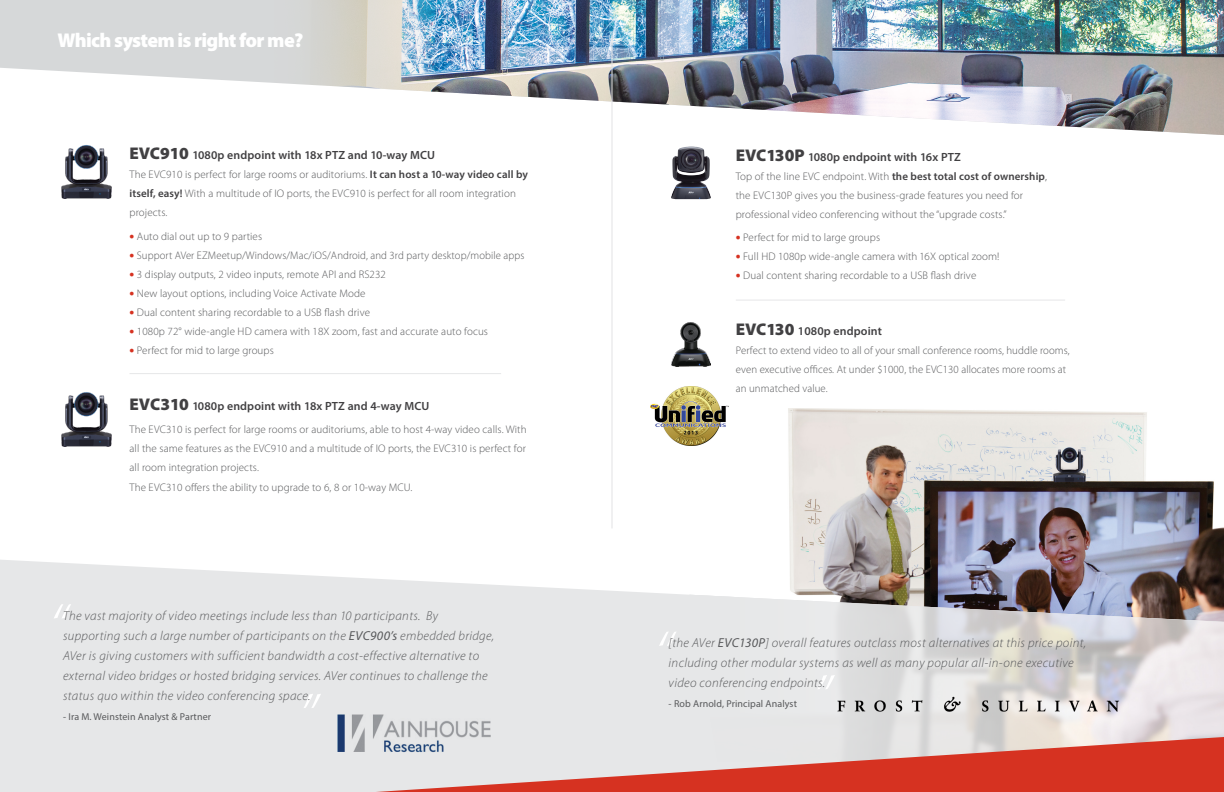
<style>
.page{position:relative;width:1224px;height:792px;background:#fff}
.page>*{position:absolute;margin:0;border:0;box-sizing:border-box;transform-origin:0 0}
.t1{font:italic 300 65px "Myriad Pro";color:#fff}
.t2{font:900 20px "Myriad Pro";letter-spacing:-.035em;color:#fff}
.t3{font:italic 300 13px/20px "Myriad Pro";letter-spacing:.025em;color:#58595b}
.t4{font:600 11.9px "Myriad Pro";letter-spacing:.01em;color:#414042}
.t5{font:300 11px/19px "Myriad Pro";letter-spacing:.01em;color:#58595b}
.t6{font:10px "Myriad Pro";letter-spacing:.01em;color:#58595b}
.s1{font-weight:900;font-size:17px}
.s2{font-weight:600;color:#414042}
.s3{font-weight:900;font-size:13.2px;color:#d63221}
.s4{font-weight:400}
.s5{color:#414042}
</style>
<div class="page">
<svg style="left:0;top:560px;width:693px;height:232px;background:#e8e9e9"></svg>
<img style="left:788px;top:408px;width:436px;height:187px">
<img style="left:690px;top:595px;width:534px;height:142px">
<svg style="left:0;top:0;width:612px;height:136px;fill:#d6d8d9"></svg>
<img style="left:264px;top:0;width:960px;height:135px">
<img style="left:62px;top:145px;width:50px;height:54px">
<img style="left:62px;top:392px;width:50px;height:54px">
<img style="left:671px;top:146px;width:40px;height:53px">
<img style="left:671px;top:322px;width:40px;height:44px">
<svg style="left:376px;top:737px;width:848px;height:55px;background:#dd887f"></svg>
<hr style="left:130px;top:373px;width:371px;height:1px;background:#e6e7e8">
<hr style="left:736px;top:300px;width:329px;height:1px;background:#e6e7e8">
<img style="left:837px;top:693px;width:285px;height:25px">
<img style="left:338px;top:715px;width:153px;height:37px">
<img style="left:651px;top:386px;width:77px;height:60px">
<hr style="left:612px;top:32px;width:1px;height:496px;background:#e2e3e4">
<h2 class="t2" style="left:58px;top:28px;width:247px">Which system is right for me?</h2>
<p class="t4" style="left:130px;top:148px;width:307px"><span class="s1">EVC910</span> 1080p endpoint with 18x PTZ and 10-way MCU</p>
<p class="t5" style="left:130px;top:165px;width:400px">The EVC910 is perfect for large rooms or auditoriums. <span class="s2">It can host a 10-way video call by itself, easy!</span> With a multitude of IO ports, the EVC910 is perfect for all room integration projects.</p>
<p class="t5" style="left:130px;top:227px;width:134px"><span class="s3">•</span> Auto dial out up to 9 parties</p>
<p class="t5" style="left:130px;top:246px;width:397px"><span class="s3">•</span> Support AVer EZMeetup/Windows/Mac/iOS/Android, and 3rd party desktop/mobile apps</p>
<p class="t5" style="left:130px;top:265px;width:258px"><span class="s3">•</span> 3 display outputs, 2 video inputs, remote API and RS232</p>
<p class="t5" style="left:130px;top:284px;width:238px"><span class="s3">•</span> New layout options, including Voice Activate Mode</p>
<p class="t5" style="left:130px;top:303px;width:242px"><span class="s3">•</span> Dual content sharing recordable to a USB flash drive</p>
<p class="t5" style="left:130px;top:322px;width:360px"><span class="s3">•</span> 1080p 72° wide-angle HD camera with 18X zoom, fast and accurate auto focus</p>
<p class="t5" style="left:130px;top:341px;width:146px"><span class="s3">•</span> Perfect for mid to large groups</p>
<p class="t4" style="left:130px;top:398px;width:301px"><span class="s1">EVC310</span> 1080p endpoint with 18x PTZ and 4-way MCU</p>
<p class="t5" style="left:130px;top:420px;width:399px;text-align:justify">The EVC310 is perfect for large rooms or auditoriums, able to host 4-way video calls. With all the same features as the EVC910 and a multitude of IO ports, the EVC310 is perfect for all room integration projects.</p>
<p class="t5" style="left:130px;top:478px;width:284px">The EVC310 offers the ability to upgrade to 6, 8 or 10-way MCU.</p>
<h1 class="t1" style="left:49px;top:588px;width:20px">“</h1>
<p class="t3" style="left:63px;top:606px;width:433px">The vast majority of video meetings include less than 10 participants. By supporting such a large number of participants on the <span class="s4">EVC900’s</span> embedded bridge, AVer is giving customers with sufficient bandwidth a cost-effective alternative to external video bridges or hosted bridging services. AVer continues to challenge the status quo within the video conferencing space.</p>
<p class="t6" style="left:63px;top:711px;width:150px">- Ira M. Weinstein Analyst &amp; Partner</p>
<h1 class="t1" style="left:326px;top:724px;width:20px;rotate:-180deg">“</h1>
<p class="t4" style="left:736px;top:149px;width:227px"><span class="s1">EVC130P</span> 1080p endpoint with 16x PTZ</p>
<p class="t5" style="left:736px;top:167px;width:313px">Top of the line EVC endpoint. With <span class="s2">the best total cost of ownership</span><span class="s5">, </span>the EVC130P gives you the business-grade features you need for professional video conferencing without the “upgrade costs.”</p>
<p class="t5" style="left:736px;top:228px;width:146px"><span class="s3">•</span> Perfect for mid to large groups</p>
<p class="t5" style="left:736px;top:247px;width:265px"><span class="s3">•</span> Full HD 1080p wide-angle camera with 16X optical zoom!</p>
<p class="t5" style="left:736px;top:266px;width:242px"><span class="s3">•</span> Dual content sharing recordable to a USB flash drive</p>
<p class="t4" style="left:736px;top:324px;width:148px"><span class="s1">EVC130</span> 1080p endpoint</p>
<p class="t5" style="left:736px;top:341px;width:335px">Perfect to extend video to all of your small conference rooms, huddle rooms, even executive offices. At under $1000, the EVC130 allocates more rooms at an unmatched value.</p>
<h1 class="t1" style="left:654px;top:616px;width:20px">“</h1>
<p class="t3" style="left:669px;top:632px;width:419px">[the AVer <span class="s4">EVC130P</span>] overall features outclass most alternatives at this price point, including other modular systems as well as many popular all-in-one executive video conferencing endpoints.</p>
<p class="t6" style="left:669px;top:697px;width:130px">- Rob Arnold, Principal Analyst</p>
<h1 class="t1" style="left:840px;top:705px;width:20px;rotate:-180deg">“</h1>
</div>
